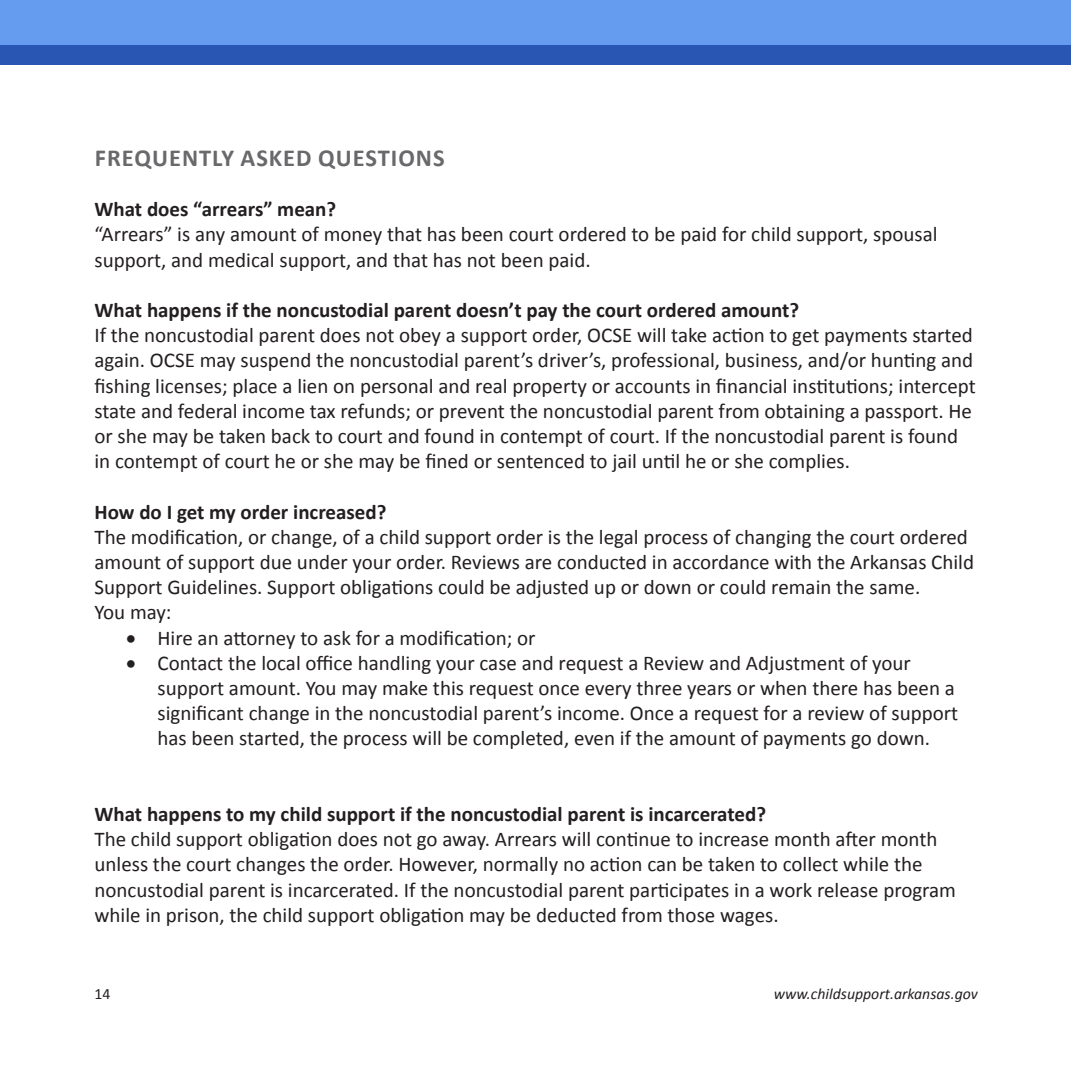
<style>
.page{position:relative;width:1071px;height:1071px;background:#fff}
.page>*{position:absolute;margin:0;border:0;box-sizing:border-box;transform-origin:0 0}
.t1{font:700 24.5px "Calibri";letter-spacing:.04em;color:#69696c}
.t2{font:21px/25.2px "Calibri";color:#231f20}
.t3{font:700 21px "Calibri";color:#231f20}
.t4{font:italic 15.75px "Calibri";color:#231f20}
.t5{font:15.75px "Calibri";color:#231f20}
</style>
<div class="page">
<div style="left:0;top:0;width:1071px;height:65px;background:#2956b2"></div>
<div style="left:0;top:0;width:1071px;height:45px;background:#659cef"></div>
<p class="t1" style="left:95px;top:149px;width:351px">FREQUENTLY ASKED QUESTIONS</p>
<p class="t3" style="left:94px;top:202px;width:243px">What does “arrears” mean?</p>
<p class="t2" style="left:94px;top:223px;width:845px">“Arrears” is any amount of money that has been court ordered to be paid for child support, spousal support, and medical support, and that has not been paid.</p>
<p class="t3" style="left:94px;top:303px;width:706px">What happens if the noncustodial parent doesn’t pay the court ordered amount?</p>
<p class="t2" style="left:94px;top:323px;width:883px">If the noncustodial parent does not obey a support order, OCSE will take action to get payments started again. OCSE may suspend the noncustodial parent’s driver’s, professional, business, and/or hunting and fishing licenses; place a lien on personal and real property or accounts in financial institutions; intercept state and federal income tax refunds; or prevent the noncustodial parent from obtaining a passport. He or she may be taken back to court and found in contempt of court. If the noncustodial parent is found in contempt of court he or she may be fined or sentenced to jail until he or she complies.</p>
<p class="t3" style="left:94px;top:504px;width:294px">How do I get my order increased?</p>
<p class="t2" style="left:94px;top:524px;width:881px">The modification, or change, of a child support order is the legal process of changing the court ordered amount of support due under your order. Reviews are conducted in accordance with the Arkansas Child Support Guidelines. Support obligations could be adjusted up or down or could remain the same.<br>You may:</p>
<p class="t2" style="left:126px;top:625px;width:411px">• Hire an attorney to ask for a modification; or</p>
<p class="t2" style="left:158px;top:650px;width:802px;text-indent:-32px">• Contact the local office handling your case and request a Review and Adjustment of your support amount. You may make this request once every three years or when there has been a significant change in the noncustodial parent’s income. Once a request for a review of support has been started, the process will be completed, even if the amount of payments go down.</p>
<p class="t3" style="left:94px;top:807px;width:673px">What happens to my child support if the noncustodial parent is incarcerated?</p>
<p class="t2" style="left:94px;top:827px;width:863px">The child support obligation does not go away. Arrears will continue to increase month after month unless the court changes the order. However, normally no action can be taken to collect while the noncustodial parent is incarcerated. If the noncustodial parent participates in a work release program while in prison, the child support obligation may be deducted from those wages.</p>
<p class="t5" style="left:94px;top:984px;width:17px">14</p>
<p class="t4" style="left:774px;top:988px;width:206px">www.childsupport.arkansas.gov</p>
</div>
